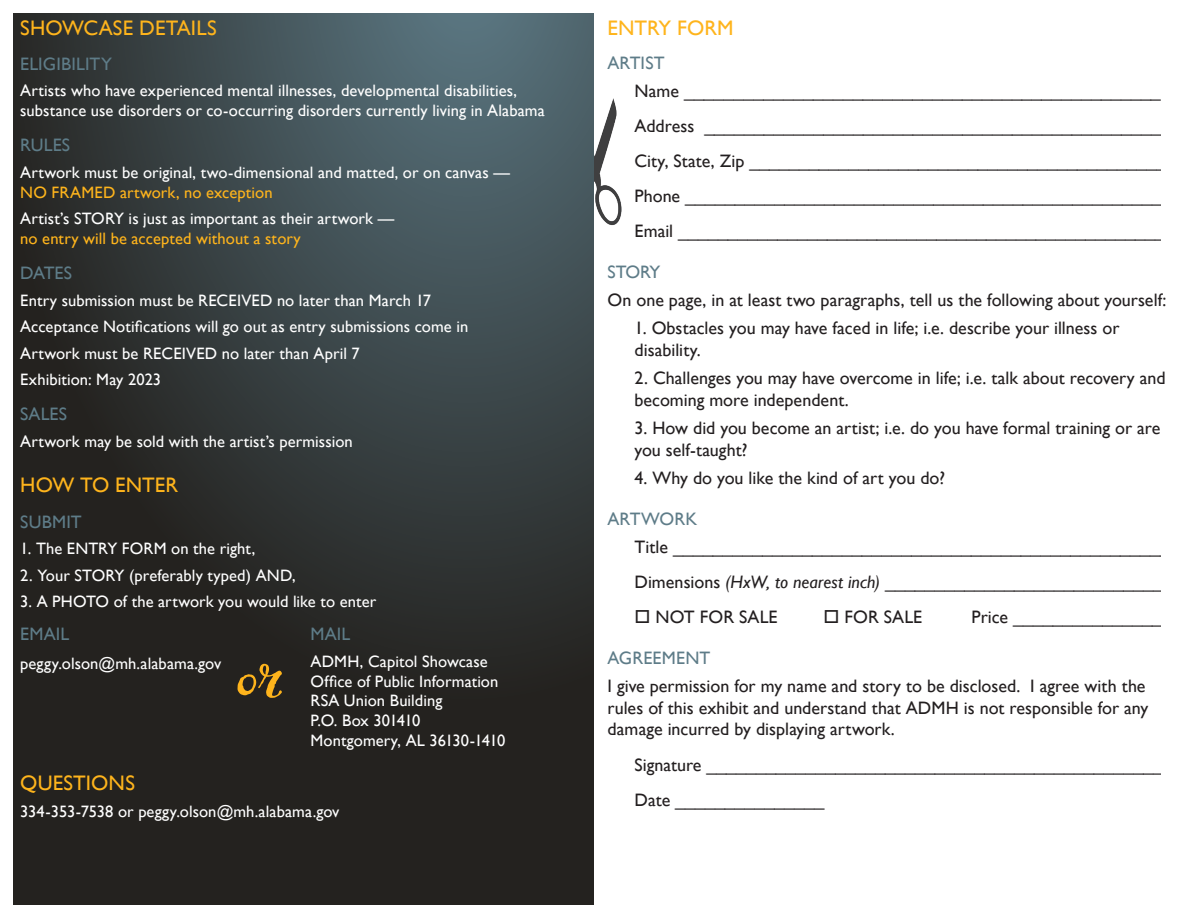
<style>
.page{position:relative;width:1188px;height:918px;background:#fff}
.page>*{position:absolute;margin:0;border:0;box-sizing:border-box;transform-origin:0 0}
.t1{font:90px "Harlean";color:#feb41c}
.t2{font:21px "Gill Sans";letter-spacing:.005em;color:#feb41c}
.t3{font:18px/21.6px "Gill Sans";color:#231f20}
.t4{font:18px "Gill Sans";letter-spacing:.005em;color:#5e7c88}
.t5{font:16.5px/19.8px "Gill Sans";letter-spacing:.005em;color:#fff}
.t6{font:16.5px "Gill Sans";letter-spacing:-.035em;color:#fff}
.s1{color:#feb41c}
.s2{font-style:italic}
</style>
<div class="page">
<img style="left:594px;top:98px;width:28px;height:127px">
<svg style="left:14px;top:14px;width:580px;height:890px;background:#313637"></svg>
<p class="t2" style="left:20px;top:15px;width:198px">SHOWCASE DETAILS</p>
<p class="t4" style="left:20px;top:53px;width:93px">ELIGIBILITY</p>
<p class="t5" style="left:20px;top:81px;width:526px">Artists who have experienced mental illnesses, developmental disabilities, substance use disorders or co-occurring disorders currently living in Alabama</p>
<p class="t4" style="left:20px;top:135px;width:51px">RULES</p>
<p class="t5" style="left:20px;top:163px;width:491px">Artwork must be original, two-dimensional and matted, or on canvas —<br><span class="s1">NO FRAMED artwork, no exception</span></p>
<p class="t5" style="left:20px;top:209px;width:375px">Artist’s STORY is just as important as their artwork — <span class="s1">no entry will be accepted without a story</span></p>
<p class="t4" style="left:20px;top:263px;width:53px">DATES</p>
<p class="t5" style="left:20px;top:291px;width:412px">Entry submission must be RECEIVED no later than March 17</p>
<p class="t5" style="left:20px;top:317px;width:450px">Acceptance Notifications will go out as entry submissions come in</p>
<p class="t5" style="left:20px;top:344px;width:341px">Artwork must be RECEIVED no later than April 7</p>
<p class="t5" style="left:20px;top:370px;width:142px">Exhibition: May 2023</p>
<p class="t4" style="left:20px;top:404px;width:48px">SALES</p>
<p class="t5" style="left:20px;top:432px;width:334px">Artwork may be sold with the artist’s permission</p>
<p class="t2" style="left:20px;top:473px;width:160px">HOW TO ENTER</p>
<p class="t4" style="left:20px;top:511px;width:63px">SUBMIT</p>
<p class="t5" style="left:20px;top:539px;width:237px">1. The ENTRY FORM on the right,</p>
<p class="t5" style="left:20px;top:565px;width:277px">2. Your STORY (preferably typed) AND,</p>
<p class="t5" style="left:20px;top:592px;width:358px">3. A PHOTO of the artwork you would like to enter</p>
<p class="t4" style="left:20px;top:624px;width:51px">EMAIL</p>
<p class="t5" style="left:20px;top:653px;width:203px">peggy.olson@mh.alabama.gov</p>
<p class="t1" style="left:235px;top:613px;width:50px">or</p>
<p class="t4" style="left:310px;top:624px;width:41px">MAIL</p>
<p class="t5" style="left:310px;top:652px;width:179px">ADMH, Capitol Showcase</p>
<p class="t5" style="left:310px;top:671px;width:189px">Office of Public Information</p>
<p class="t5" style="left:310px;top:691px;width:133px">RSA Union Building</p>
<p class="t6" style="left:310px;top:711px;width:111px">P.O. Box 301410</p>
<p class="t5" style="left:310px;top:731px;width:196px">Montgomery, AL 36130-1410</p>
<p class="t2" style="left:20px;top:771px;width:116px">QUESTIONS</p>
<p class="t5" style="left:20px;top:802px;width:321px">334-353-7538 or peggy.olson@mh.alabama.gov</p>
<p class="t2" style="left:608px;top:15px;width:128px">ENTRY FORM</p>
<p class="t4" style="left:608px;top:52px;width:59px">ARTIST</p>
<p class="t3" style="left:634px;top:80px;width:528px">Name ________________________________________________</p>
<p class="t3" style="left:634px;top:115px;width:528px">Address ______________________________________________</p>
<p class="t3" style="left:634px;top:151px;width:534px">City, State, Zip __________________________________________</p>
<p class="t3" style="left:634px;top:186px;width:529px">Phone ________________________________________________</p>
<p class="t3" style="left:634px;top:221px;width:532px">Email _________________________________________________</p>
<p class="t4" style="left:608px;top:261px;width:54px">STORY</p>
<p class="t3" style="left:608px;top:290px;width:560px">On one page, in at least two paragraphs, tell us the following about yourself:</p>
<p class="t3" style="left:634px;top:318px;width:487px">1. Obstacles you may have faced in life; i.e. describe your illness or disability.</p>
<p class="t3" style="left:634px;top:368px;width:533px">2. Challenges you may have overcome in life; i.e. talk about recovery and becoming more independent.</p>
<p class="t3" style="left:634px;top:418px;width:528px">3. How did you become an artist; i.e. do you have formal training or are you self-taught?</p>
<p class="t3" style="left:634px;top:468px;width:312px">4. Why do you like the kind of art you do?</p>
<p class="t4" style="left:608px;top:508px;width:91px">ARTWORK</p>
<p class="t3" style="left:634px;top:537px;width:537px">Title __________________________________________________</p>
<p class="t3" style="left:634px;top:572px;width:530px">Dimensions <span class="s2">(HxW, to nearest inch)</span> ____________________________</p>
<p class="t3" style="left:634px;top:607px;width:145px">□ NOT FOR SALE</p>
<p class="t3" style="left:824px;top:607px;width:100px">□ FOR SALE</p>
<p class="t3" style="left:972px;top:607px;width:192px">Price _______________</p>
<p class="t4" style="left:608px;top:647px;width:104px">AGREEMENT</p>
<p class="t3" style="left:608px;top:676px;width:542px">I give permission for my name and story to be disclosed. I agree with the rules of this exhibit and understand that ADMH is not responsible for any damage incurred by displaying artwork.</p>
<p class="t3" style="left:635px;top:754px;width:530px">Signature ______________________________________________</p>
<p class="t3" style="left:635px;top:789px;width:191px">Date _______________</p>
</div>
